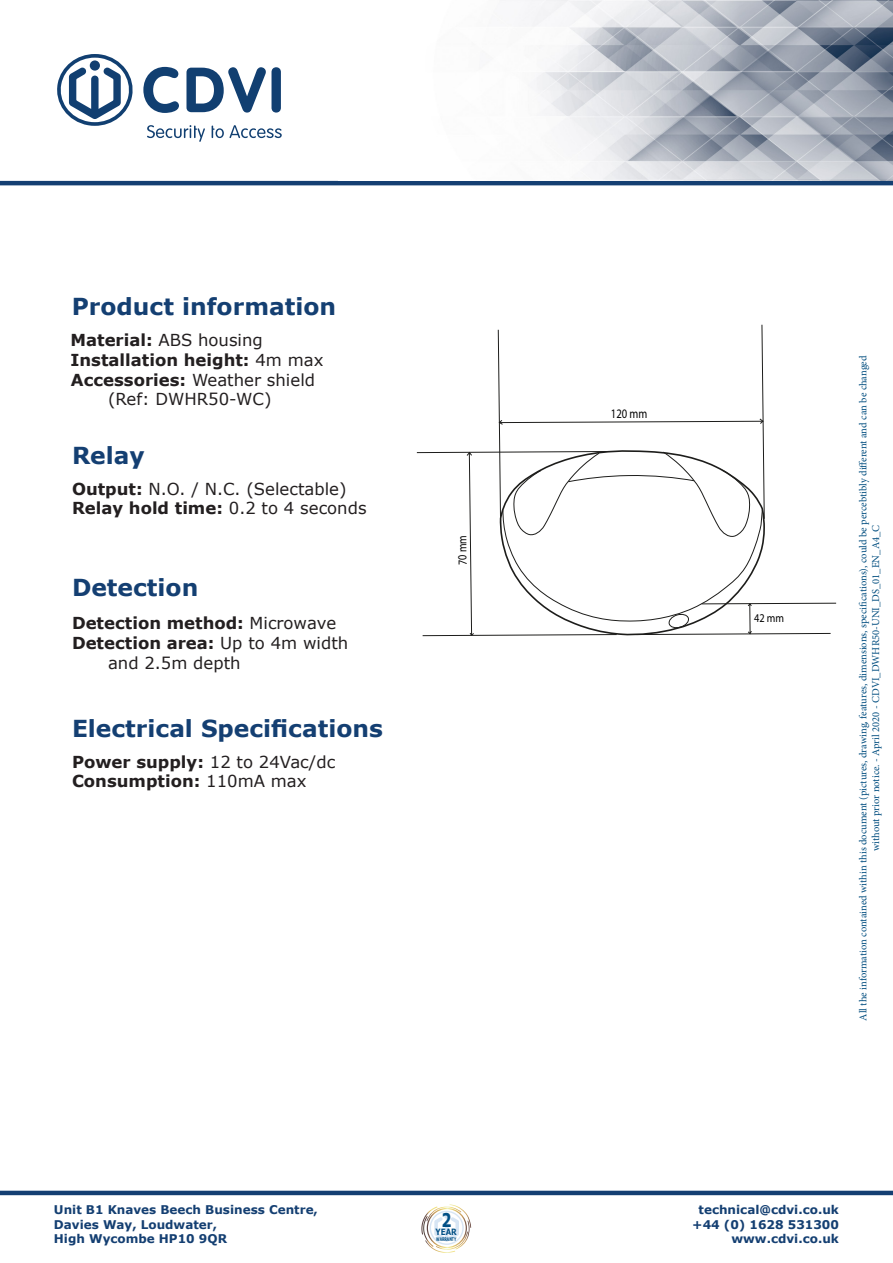
<style>
.page{position:relative;width:893px;height:1263px;background:#fff}
.page>*{position:absolute;margin:0;border:0;box-sizing:border-box;transform-origin:0 0}
.t1{font:700 23.4px "Verdana";color:#143f72}
.t2{font:700 16.5px "Verdana";color:#231f20}
.t3{font:16.5px "Verdana";color:#231f20}
.t4{font:13.05px "Myriad Pro";color:#000;scale:.82 1}
.t5{font:12.45px "Myriad Pro";color:#000;scale:.83 1}
.t6{font:700 12px "Verdana";color:#143f72}
.t7{font:11.85px "Myriad Pro";color:#000;scale:.87 1}
.t8{font:10.5px/12.6px "Minion Pro";color:#014d7f;text-align:center}
.t9{font:700 8.7px "Verdana";color:#014f85;scale:.82 1}
.t10{font:700 4.95px "Verdana";color:#014f85;scale:.62 1}
.s1{font-weight:700}
.s2{font-weight:400}
</style>
<div class="page">
<hr style="left:0;top:1191px;width:893px;height:4px;background:#143f72">
<svg style="left:57px;top:54px;width:76px;height:72px"></svg>
<svg style="left:147px;top:125px;width:58px;height:17px"></svg>
<svg style="left:212px;top:125px;width:70px;height:13px"></svg>
<svg style="left:143px;top:67px;width:36px;height:46px"></svg>
<svg style="left:186px;top:67px;width:80px;height:46px"></svg>
<div style="left:272px;top:67px;width:9px;height:46px;background:#113f71;border-radius:5px"></div>
<hr style="left:0;top:181px;width:893px;height:4px;background:#143f72">
<svg style="left:416px;top:324px;width:420px;height:312px"></svg>
<img style="left:522px;top:0;width:371px;height:181px">
<svg style="left:421px;top:1204px;width:50px;height:49px"></svg>
<p class="t1" style="left:72px;top:292px;width:266px">Product information</p>
<p class="t3" style="left:70px;top:329px;width:194px"><span class="s1">Material:</span> ABS housing</p>
<p class="t2" style="left:70px;top:349px;width:254px">Installation height: <span class="s2">4m max</span></p>
<p class="t3" style="left:71px;top:369px;width:246px"><span class="s1">Accessories:</span> Weather shield</p>
<p class="t3" style="left:108px;top:389px;width:165px">(Ref: DWHR50-WC)</p>
<p class="t1" style="left:72px;top:441px;width:74px">Relay</p>
<p class="t3" style="left:72px;top:478px;width:276px"><span class="s1">Output:</span> N.O. / N.C. (Selectable)</p>
<p class="t2" style="left:72px;top:498px;width:296px">Relay hold time: <span class="s2">0.2 to 4 seconds</span></p>
<p class="t1" style="left:72px;top:573px;width:128px">Detection</p>
<p class="t2" style="left:72px;top:612px;width:266px">Detection method: <span class="s2">Microwave</span></p>
<p class="t2" style="left:72px;top:632px;width:278px">Detection area: <span class="s2">Up to 4m width</span></p>
<p class="t3" style="left:108px;top:652px;width:134px">and 2.5m depth</p>
<p class="t1" style="left:72px;top:713px;width:312px">Electrical Specifications</p>
<p class="t2" style="left:72px;top:751px;width:265px">Power supply: <span class="s2">12 to 24Vac/dc</span></p>
<p class="t2" style="left:72px;top:771px;width:236px">Consumption: <span class="s2">110mA max</span></p>
<p class="t5" style="left:455px;top:565px;width:37px;rotate:-90deg">70 mm</p>
<p class="t6" style="left:54px;top:1202px;width:266px">Unit B1 Knaves Beech Business Centre,</p>
<p class="t6" style="left:54px;top:1216px;width:165px">Davies Way, Loudwater,</p>
<p class="t6" style="left:54px;top:1231px;width:175px">High Wycombe HP10 9QR</p>
<p class="t9" style="left:436px;top:1226px;width:27px">YEAR<sup>2</sup></p>
<p class="t10" style="left:436px;top:1236px;width:34px">WARRANTY</p>
<p class="t4" style="left:611px;top:406px;width:46px">120 mm</p>
<p class="t7" style="left:754px;top:610px;width:36px">42 mm</p>
<p class="t8" style="left:857px;top:1020px;width:667px;rotate:-90deg">All the information contained within this document (pictures, drawing, features, dimensions, specifications), could be percebtibly different and can be changed without prior notice. - April 2020 - CDVI_DWHR50-UNI_DS_01_EN_A4_C</p>
<p class="t6" style="left:699px;top:1202px;width:142px">technical@cdvi.co.uk</p>
<p class="t6" style="left:692px;top:1216px;width:148px">+44 (0) 1628 531300</p>
<p class="t6" style="left:731px;top:1231px;width:109px">www.cdvi.co.uk</p>
</div>
